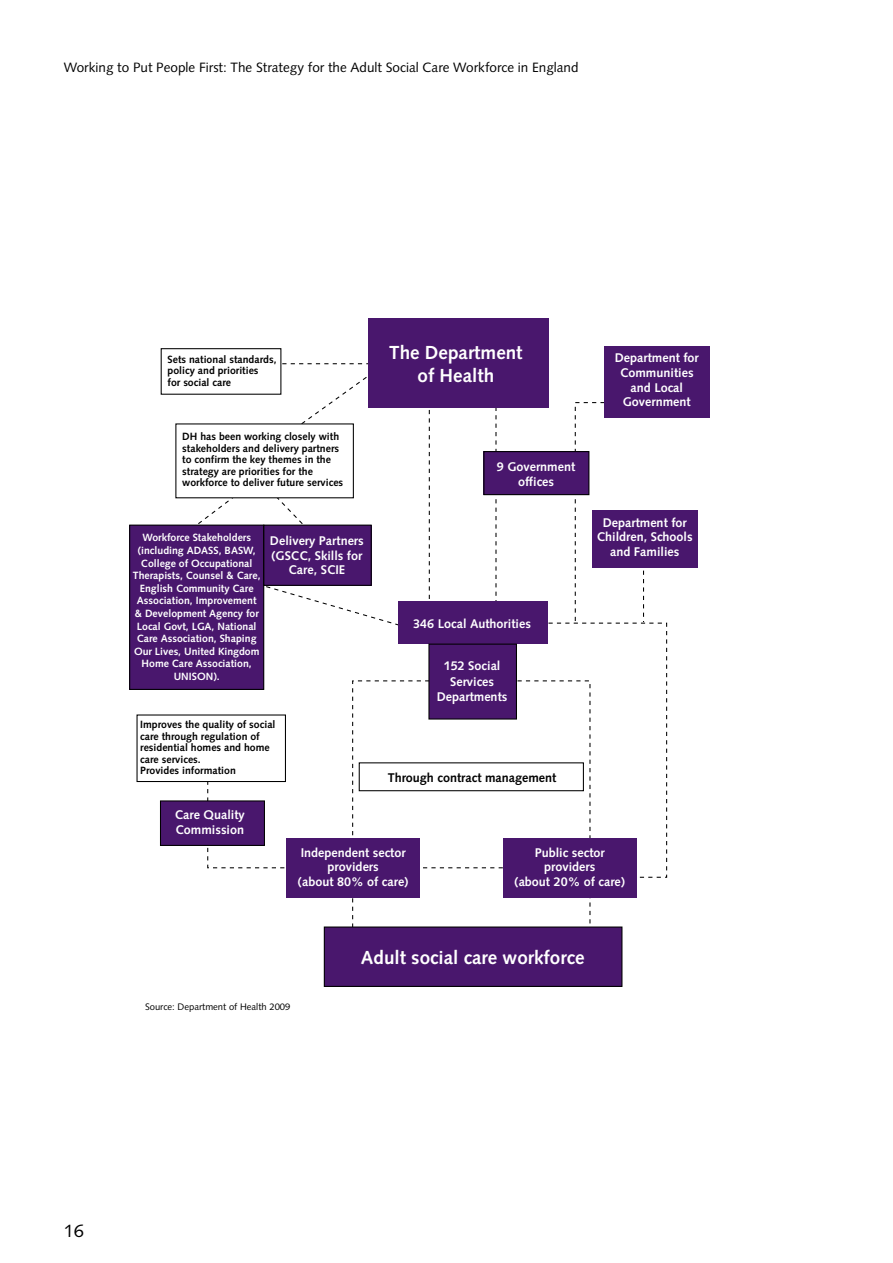
<style>
.page{position:relative;width:893px;height:1263px;background:#fff}
.page>*{position:absolute;margin:0;border:0;box-sizing:border-box;transform-origin:0 0}
.t1{font:700 18.9px/22.6px "Syntax";color:#fff;text-align:center}
.t2{font:18px "Syntax";color:#000}
.t3{font:13.5px "Syntax";color:#000}
.t4{font:700 12.6px/14.7px "Syntax";color:#fff;text-align:center}
.t5{font:700 12.6px "Syntax";color:#000}
.t6{font:700 10.5px/11.6px "Syntax";color:#000}
.t7{font:700 10.5px/12.6px "Syntax";color:#fff;text-align:center}
.t8{font:9.45px "Syntax";color:#000}
</style>
<div class="page">
<svg style="left:495px;top:397px;width:173px;height:481px"></svg>
<svg style="left:429px;top:410px;width:1px;height:189px"></svg>
<svg style="left:574px;top:402px;width:32px;height:221px"></svg>
<svg style="left:643px;top:568px;width:1px;height:54px"></svg>
<svg style="left:352px;top:680px;width:239px;height:246px"></svg>
<svg style="left:207px;top:771px;width:302px;height:98px"></svg>
<svg style="left:264px;top:586px;width:134px;height:42px"></svg>
<svg style="left:184px;top:498px;width:130px;height:27px"></svg>
<svg style="left:281px;top:363px;width:87px;height:60px"></svg>
<div style="left:368px;top:319px;width:180px;height:89px;background:#49176d"></div>
<div style="left:324px;top:927px;width:298px;height:59px;background:#49176d"></div>
<div style="left:324px;top:926px;width:298px;height:61px;border:1px solid #000"></div>
<div style="left:398px;top:601px;width:150px;height:43px;background:#49176d"></div>
<div style="left:359px;top:763px;width:224px;height:28px;background:#fff"></div>
<div style="left:359px;top:762px;width:225px;height:29px;border:1px solid #000"></div>
<div style="left:484px;top:452px;width:105px;height:43px;background:#49176d"></div>
<div style="left:483px;top:451px;width:106px;height:44px;border:1px solid #000"></div>
<div style="left:429px;top:644px;width:87px;height:75px;background:#49176d"></div>
<div style="left:428px;top:644px;width:89px;height:75px;border:1px solid #000"></div>
<div style="left:160px;top:801px;width:104px;height:44px;background:#49176d"></div>
<div style="left:160px;top:800px;width:105px;height:46px;border:1px solid #000"></div>
<div style="left:503px;top:838px;width:134px;height:59px;background:#49176d"></div>
<div style="left:287px;top:838px;width:133px;height:59px;background:#49176d"></div>
<div style="left:604px;top:347px;width:105px;height:71px;background:#49176d"></div>
<div style="left:592px;top:511px;width:105px;height:57px;background:#49176d"></div>
<div style="left:130px;top:525px;width:134px;height:164px;background:#49176d"></div>
<div style="left:129px;top:525px;width:135px;height:165px;border:1px solid #000"></div>
<div style="left:264px;top:525px;width:107px;height:60px;background:#49176d"></div>
<div style="left:263px;top:525px;width:109px;height:61px;border:1px solid #000"></div>
<div style="left:161px;top:348px;width:120px;height:47px;border:1px solid #000"></div>
<div style="left:137px;top:715px;width:148px;height:66px;background:#fff"></div>
<div style="left:137px;top:714px;width:149px;height:68px;border:1px solid #000"></div>
<p class="t3" style="left:64px;top:60px;width:516px">Working to Put People First: The Strategy for the Adult Social Care Workforce in England</p>
<p class="t6" style="left:168px;top:353px;width:111px">Sets national standards, policy and priorities<br>for social care</p>
<p class="t6" style="left:182px;top:431px;width:162px">DH has been working closely with stakeholders and delivery partners to confirm the key themes in the strategy are priorities for the workforce to deliver future services</p>
<p class="t7" style="left:133px;top:531px;width:129px">Workforce Stakeholders (including ADASS, BASW,<br>College of Occupational<br>Therapists, Counsel &amp; Care,<br>English Community Care<br>Association, Improvement &amp; Development Agency for<br>Local Govt, LGA, National<br>Care Association, Shaping<br>Our Lives, United Kingdom<br>Home Care Association,<br>UNISON).</p>
<p class="t6" style="left:140px;top:719px;width:137px">Improves the quality of social care through regulation of residential homes and home care services.<br>Provides information</p>
<p class="t4" style="left:270px;top:533px;width:95px">Delivery Partners (GSCC, Skills for<br>Care, SCIE</p>
<p class="t4" style="left:175px;top:807px;width:71px;line-height:15.1px;text-align:left">Care Quality<br>Commission</p>
<h1 class="t1" style="left:389px;top:341px;width:135px">The Department of Health</h1>
<p class="t4" style="left:497px;top:459px;width:80px;line-height:15.1px">9 Government offices</p>
<p class="t4" style="left:615px;top:351px;width:85px">Department for<br>Communities and Local<br>Government</p>
<p class="t4" style="left:597px;top:515px;width:97px">Department for<br>Children, Schools and Families</p>
<p class="t4" style="left:413px;top:616px;width:119px">346 Local Authorities</p>
<p class="t4" style="left:437px;top:658px;width:72px;line-height:15.1px">152 Social<br>Services<br>Departments</p>
<p class="t5" style="left:388px;top:770px;width:170px">Through contract management</p>
<p class="t4" style="left:298px;top:845px;width:112px">Independent sector providers<br>(about 80% of care)</p>
<p class="t4" style="left:514px;top:845px;width:112px">Public sector providers<br>(about 20% of care)</p>
<p class="t8" style="left:145px;top:1001px;width:147px">Source: Department of Health 2009</p>
<h1 class="t1" style="left:361px;top:946px;width:225px">Adult social care workforce</h1>
<h2 class="t2" style="left:64px;top:1220px;width:22px">16</h2>
</div>
